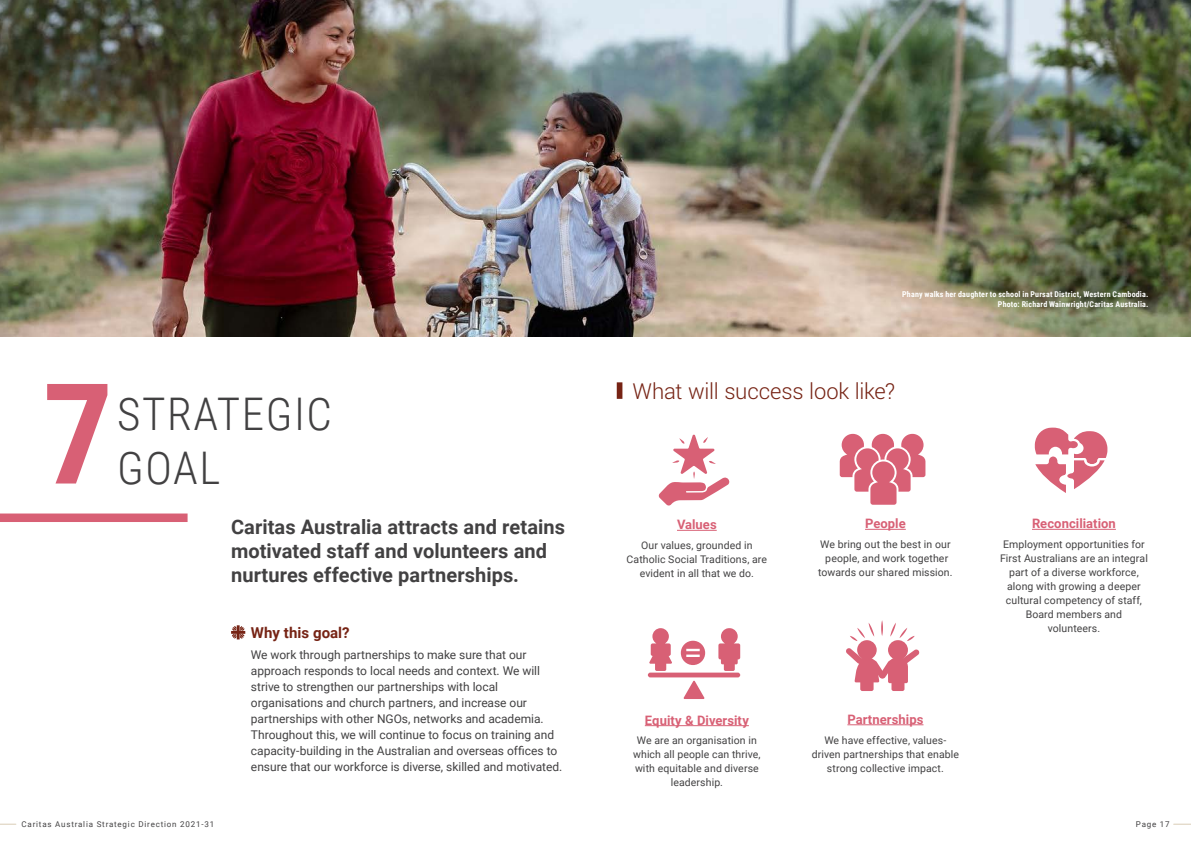
<style>
.page{position:relative;width:1191px;height:842px;background:#fff}
.page>*{position:absolute;margin:0;border:0;box-sizing:border-box;transform-origin:0 0}
.t1{font:700 140px "Roboto Condensed";color:#d86075}
.t2{font:300 45px "Roboto Condensed";letter-spacing:.035em;color:#424142}
.t3{font:300 22px "Roboto";letter-spacing:-.01em;color:#762314}
.t4{font:700 20px/24px "Roboto";letter-spacing:.005em;color:#424142}
.t5{font:700 15px "Roboto";color:#762314}
.t6{font:700 13px "Roboto";letter-spacing:.005em;color:#d86075}
.t7{font:12px/16px "Roboto";color:#424142}
.t8{font:10.5px/14px "Roboto";letter-spacing:.01em;color:#424142;text-align:center}
.t9{font:700 8px/9.6px "Roboto Condensed";letter-spacing:.02em;color:#fff;text-align:right}
.t10{font:8px "Roboto";letter-spacing:.1em;color:#424142}
</style>
<div class="page">
<img style="left:0;top:0;width:1191px;height:337px">
<div style="left:0;top:513px;width:188px;height:9px;background:#d86075"></div>
<svg style="left:0;top:823px;width:16px;height:2px"></svg>
<svg style="left:231px;top:625px;width:14px;height:14px"></svg>
<hr style="left:677px;top:530px;width:39px;height:1px;background:#d86075">
<hr style="left:645px;top:725px;width:104px;height:1px;background:#d86075">
<hr style="left:1032px;top:529px;width:84px;height:1px;background:#d86075">
<hr style="left:865px;top:529px;width:40px;height:1px;background:#d86075">
<hr style="left:847px;top:724px;width:76px;height:1px;background:#d86075">
<svg style="left:658px;top:434px;width:71px;height:72px"></svg>
<svg style="left:839px;top:434px;width:86px;height:71px"></svg>
<svg style="left:649px;top:628px;width:23px;height:43px"></svg>
<svg style="left:718px;top:628px;width:22px;height:43px"></svg>
<svg style="left:683px;top:680px;width:21px;height:19px"></svg>
<hr style="left:648px;top:673px;width:92px;height:4px;background:#d86075;border-radius:2px">
<div style="left:681px;top:641px;width:24px;height:24px;background:#d86075;border-radius:50%"></div>
<svg style="left:686px;top:649px;width:13px;height:8px"></svg>
<svg style="left:1034px;top:427px;width:74px;height:66px"></svg>
<svg style="left:846px;top:620px;width:73px;height:71px"></svg>
<div style="left:617px;top:382px;width:5px;height:17px;background:#762314"></div>
<svg style="left:1173px;top:823px;width:18px;height:2px"></svg>
<h1 class="t1" style="left:43px;top:336px;width:72px">7</h1>
<h2 class="t2" style="left:117px;top:382px;width:216px">STRATEGIC</h2>
<h2 class="t2" style="left:117px;top:436px;width:105px">GOAL</h2>
<h3 class="t4" style="left:231px;top:515px;width:335px">Caritas Australia attracts and retains motivated staff and volunteers and nurtures effective partnerships.</h3>
<h3 class="t5" style="left:251px;top:622px;width:100px">Why this goal?</h3>
<p class="t7" style="left:251px;top:647px;width:313px">We work through partnerships to make sure that our approach responds to local needs and context. We will strive to strengthen our partnerships with local organisations and church partners, and increase our partnerships with other NGOs, networks and academia.<br>Throughout this, we will continue to focus on training and capacity-building in the Australian and overseas offices to ensure that our workforce is diverse, skilled and motivated.</p>
<p class="t10" style="left:22px;top:819px;width:194px">Caritas Australia Strategic Direction 2021-31</p>
<p class="t9" style="left:902px;top:289px;width:248px">Phany walks her daughter to school in Pursat District, Western Cambodia.<br>Photo: Richard Wainwright/Caritas Australia.</p>
<h3 class="t3" style="left:632px;top:376px;width:264px">What will success look like?</h3>
<p class="t6" style="left:677px;top:516px;width:41px">Values</p>
<p class="t8" style="left:626px;top:538px;width:142px">Our values, grounded in<br>Catholic Social Traditions, are evident in all that we do.</p>
<p class="t6" style="left:645px;top:711px;width:106px">Equity &amp; Diversity</p>
<p class="t8" style="left:633px;top:733px;width:129px">We are an organisation in which all people can thrive, with equitable and diverse leadership.</p>
<p class="t6" style="left:865px;top:515px;width:42px">People</p>
<p class="t8" style="left:818px;top:537px;width:136px">We bring out the best in our people, and work together towards our shared mission.</p>
<p class="t6" style="left:847px;top:710px;width:78px">Partnerships</p>
<p class="t8" style="left:812px;top:732px;width:149px">We have effective, values&shy;driven partnerships that enable strong collective impact.</p>
<p class="t6" style="left:1032px;top:515px;width:85px">Reconciliation</p>
<p class="t8" style="left:1000px;top:537px;width:149px">Employment opportunities for<br>First Australians are an integral part of a diverse workforce, along with growing a deeper cultural competency of staff,<br>Board members and volunteers.</p>
<p class="t10" style="left:1135px;top:819px;width:35px">Page 17</p>
</div>
